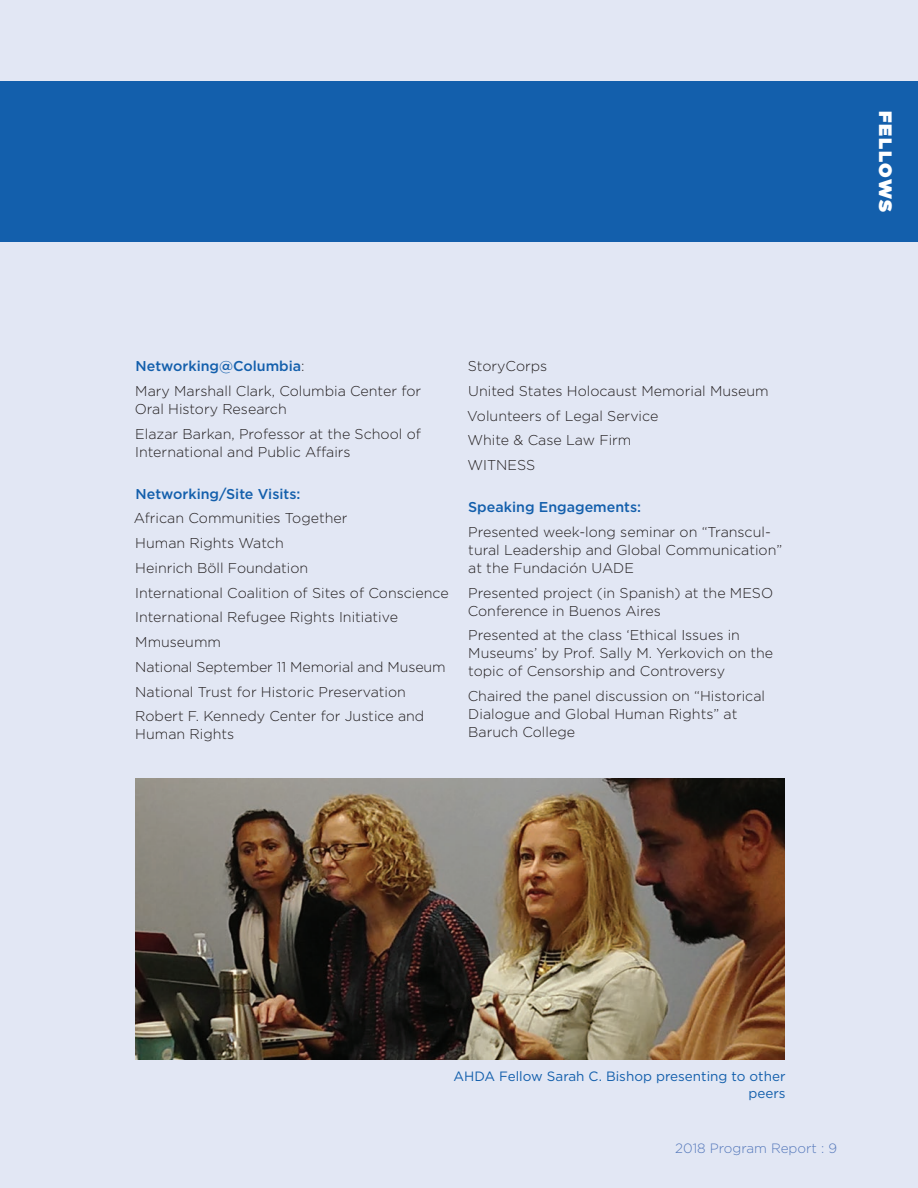
<style>
.page{position:relative;width:918px;height:1188px;background:#e2e7f4}
.page>*{position:absolute;margin:0;border:0;box-sizing:border-box;transform-origin:0 0}
.t1{font:900 18px "Gotham";letter-spacing:.09em;color:#fff}
.fellow_mentor{font:300 14.25px/18px "Gotham";color:#231f20}
.t2{font:500 14.25px "Gotham";color:#135fac}
.t3{font:13.5px/16.5px "Gotham";color:#135fac;text-align:right}
.t4{font:300 13.5px "Gotham";color:#5679bb}
.s1{font-weight:300;color:#231f20}
</style>
<div class="page">
<div style="left:0;top:81px;width:918px;height:160px;background:#135fac"></div>
<img style="left:135px;top:779px;width:649px;height:280px">
<p class="t2" style="left:136px;top:357px;width:171px">Networking@Columbia<span class="s1">:</span></p>
<p class="fellow_mentor" style="left:135px;top:381px;width:288px">Mary Marshall Clark, Columbia Center for<br>Oral History Research</p>
<p class="fellow_mentor" style="left:135px;top:424px;width:287px">Elazar Barkan, Professor at the School of<br>International and Public Affairs</p>
<p class="t2" style="left:136px;top:484px;width:167px">Networking/Site Visits:</p>
<p class="fellow_mentor" style="left:134px;top:509px;width:215px">African Communities Together</p>
<p class="fellow_mentor" style="left:135px;top:534px;width:150px">Human Rights Watch</p>
<p class="fellow_mentor" style="left:135px;top:558px;width:174px">Heinrich Böll Foundation</p>
<p class="fellow_mentor" style="left:135px;top:583px;width:315px">International Coalition of Sites of Conscience</p>
<p class="fellow_mentor" style="left:135px;top:608px;width:264px">International Refugee Rights Initiative</p>
<p class="fellow_mentor" style="left:135px;top:633px;width:87px">Mmuseumm</p>
<p class="fellow_mentor" style="left:135px;top:657px;width:312px">National September 11 Memorial and Museum</p>
<p class="fellow_mentor" style="left:135px;top:682px;width:272px">National Trust for Historic Preservation</p>
<p class="fellow_mentor" style="left:135px;top:707px;width:291px">Robert F. Kennedy Center for Justice and<br>Human Rights</p>
<p class="fellow_mentor" style="left:468px;top:357px;width:81px">StoryCorps</p>
<p class="fellow_mentor" style="left:468px;top:381px;width:302px">United States Holocaust Memorial Museum</p>
<p class="fellow_mentor" style="left:467px;top:406px;width:193px">Volunteers of Legal Service</p>
<p class="fellow_mentor" style="left:468px;top:431px;width:165px">White &amp; Case Law Firm</p>
<p class="fellow_mentor" style="left:468px;top:456px;width:69px">WITNESS</p>
<p class="t2" style="left:468px;top:498px;width:175px">Speaking Engagements:</p>
<p class="fellow_mentor" style="left:468px;top:522px;width:316px">Presented week-long seminar on “Transcul&shy;tural Leadership and Global Communication” at the Fundación UADE</p>
<p class="fellow_mentor" style="left:468px;top:583px;width:307px">Presented project (in Spanish) at the MESO<br>Conference in Buenos Aires</p>
<p class="fellow_mentor" style="left:468px;top:626px;width:306px">Presented at the class ‘Ethical Issues in<br>Museums’ by Prof. Sally M. Yerkovich on the topic of Censorship and Controversy</p>
<p class="fellow_mentor" style="left:468px;top:687px;width:299px">Chaired the panel discussion on “Historical<br>Dialogue and Global Human Rights” at<br>Baruch College</p>
<p class="t1" style="left:899px;top:111px;width:103px;rotate:90deg">FELLOWS</p>
<p class="t3" style="left:454px;top:1068px;width:334px">AHDA Fellow Sarah C. Bishop presenting to other peers</p>
<p class="t4" style="left:675px;top:1140px;width:163px">2018 Program Report : 9</p>
</div>
